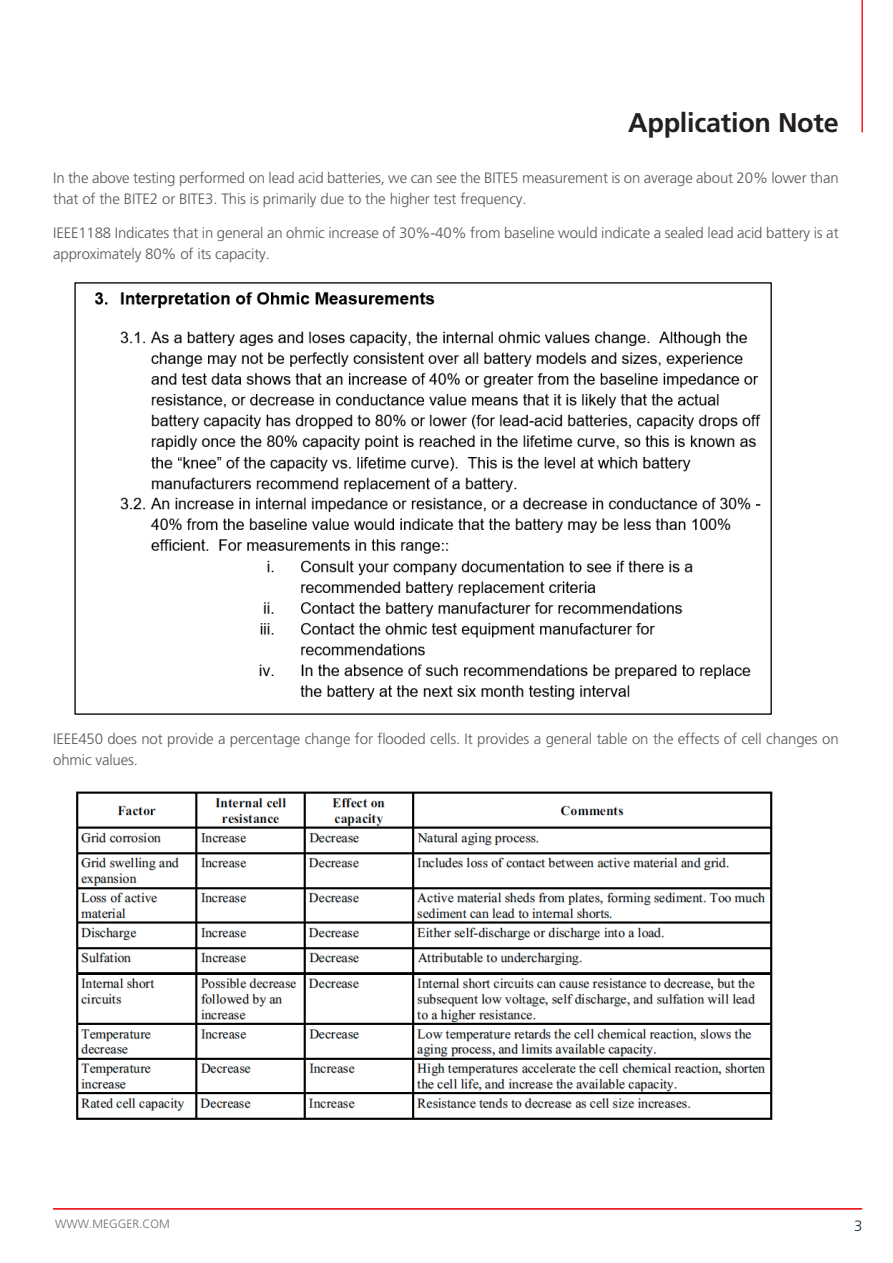
<style>
.page{position:relative;width:893px;height:1263px;background:#fff}
.page>*{position:absolute;margin:0;border:0;box-sizing:border-box;transform-origin:0 0}
.t1{font:700 27px "Frutiger LT Pro";letter-spacing:-.01em;color:#231f20}
.t2{font:300 15px/21px "Frutiger LT Pro";letter-spacing:-.01em;color:#57585a}
.t3{font:300 15px "Frutiger LT Pro";color:#172938}
.t4{font:300 12px "Frutiger LT Pro";color:#6c6d70}
</style>
<div class="page">
<hr style="left:53px;top:1208px;width:809px;height:1px;background:#ee1d23">
<hr style="left:861px;top:0;width:2px;height:132px;background:#ee1d23">
<img style="left:95px;top:292px;width:666px;height:408px">
<img style="left:76px;top:791px;width:696px;height:329px">
<h1 class="t1" style="left:628px;top:107px;width:212px">Application Note</h1>
<p class="t2" style="left:53px;top:168px;width:787px">In the above testing performed on lead acid batteries, we can see the BITE5 measurement is on average about 20% lower than that of the BITE2 or BITE3. This is primarily due to the higher test frequency.</p>
<p class="t2" style="left:53px;top:222px;width:787px">IEEE1188 Indicates that in general an ohmic increase of 30%-40% from baseline would indicate a sealed lead acid battery is at approximately 80% of its capacity.</p>
<p class="t2" style="left:53px;top:729px;width:787px">IEEE450 does not provide a percentage change for flooded cells. It provides a general table on the effects of cell changes on ohmic values.</p>
<p class="t4" style="left:55px;top:1217px;width:116px">WWW.MEGGER.COM</p>
<p class="t3" style="left:854px;top:1217px;width:10px">3</p>
</div>
